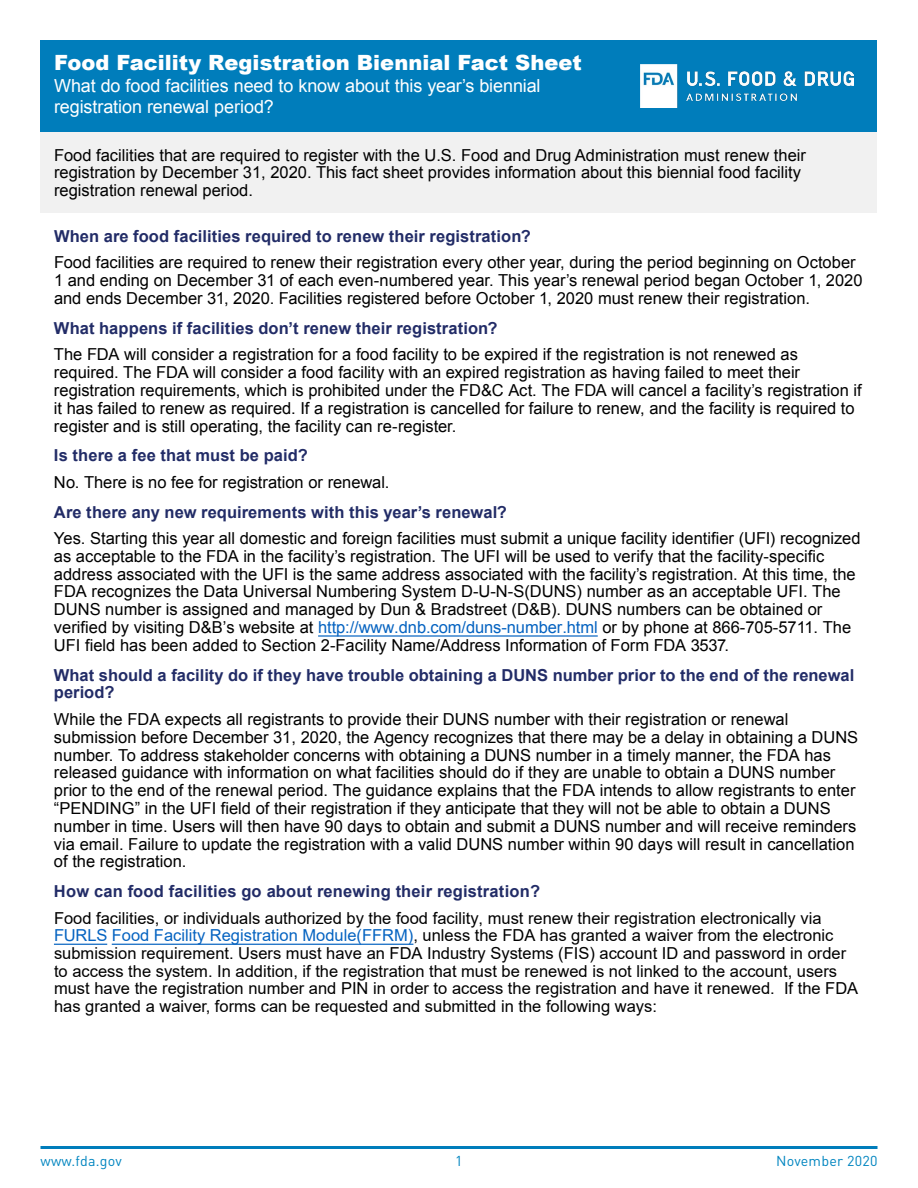
<style>
.page{position:relative;width:918px;height:1188px;background:#fff}
.page>*{position:absolute;margin:0;border:0;box-sizing:border-box;transform-origin:0 0}
.t1{font:900 21px "Arial";color:#fff}
.t2{font:18px/21.6px "Arial";letter-spacing:-.005em;color:#fff}
.t3{font:16.5px/17.9px "Arial";color:#000}
.t4{font:700 16.5px/17.9px "Arial";color:#222c67}
.t5{font:14.25px "DIN Pro";letter-spacing:.015em;color:#0085c0}
.s1{font-weight:700;color:#222c67}
.s2{color:#0563c1}
</style>
<div class="page">
<div style="left:40px;top:40px;width:838px;height:173px;background:#f1f1f1"></div>
<div style="left:40px;top:40px;width:838px;height:92px;background:#007dbb"></div>
<hr style="left:40px;top:1146px;width:838px;height:3px;background:#007dbb">
<img style="left:641px;top:64px;width:213px;height:44px">
<hr style="left:318px;top:635px;width:280px;height:2px;background:#0563c1">
<hr style="left:54px;top:944px;width:53px;height:1px;background:#0563c1">
<hr style="left:112px;top:944px;width:301px;height:1px;background:#0563c1">
<p class="t1" style="left:54px;top:48px;width:529px">Food Facility Registration Biennial Fact Sheet</p>
<p class="t2" style="left:54px;top:75px;width:488px">What do food facilities need to know about this year’s biennial registration renewal period?</p>
<p class="t3" style="left:54px;top:146px;width:754px">Food facilities that are required to register with the U.S. Food and Drug Administration must renew their registration by December 31, 2020. This fact sheet provides information about this biennial food facility registration renewal period.</p>
<p class="t3" style="left:54px;top:223px;width:803px;line-height:26.4px"><span class="s1">When are food facilities required to renew their registration?<br></span>Food facilities are required to renew their registration every other year, during the period beginning on October</p>
<p class="t3" style="left:54px;top:272px;width:810px">1 and ending on December 31 of each even-numbered year. This year’s renewal period began October 1, 2020 and ends December 31, 2020. Facilities registered before October 1, 2020 must renew their registration.</p>
<p class="t3" style="left:54px;top:315px;width:745px;line-height:26.4px"><span class="s1">What happens if facilities don’t renew their registration?<br></span>The FDA will consider a registration for a food facility to be expired if the registration is not renewed as</p>
<p class="t3" style="left:54px;top:364px;width:809px">required. The FDA will consider a food facility with an expired registration as having failed to meet their registration requirements, which is prohibited under the FD&amp;C Act. The FDA will cancel a facility’s registration if it has failed to renew as required. If a registration is cancelled for failure to renew, and the facility is required to register and is still operating, the facility can re-register.</p>
<p class="t3" style="left:54px;top:443px;width:337px;line-height:26.4px"><span class="s1">Is there a fee that must be paid?<br></span>No. There is no fee for registration or renewal.</p>
<p class="t3" style="left:54px;top:499px;width:808px;line-height:26.4px"><span class="s1">Are there any new requirements with this year’s renewal?<br></span>Yes. Starting this year all domestic and foreign facilities must submit a unique facility identifier (UFI) recognized</p>
<p class="t3" style="left:54px;top:547px;width:803px">as acceptable to the FDA in the facility’s registration. The UFI will be used to verify that the facility-specific address associated with the UFI is the same address associated with the facility’s registration. At this time, the FDA recognizes the Data Universal Numbering System D-U-N-S(DUNS) number as an acceptable UFI. The DUNS number is assigned and managed by Dun &amp; Bradstreet (D&amp;B). DUNS numbers can be obtained or verified by visiting D&amp;B’s website at <span class="s2">http://www.dnb.com/duns-number.html</span> or by phone at 866-705-5711. The UFI field has been added to Section 2-Facility Name/Address Information of Form FDA 3537.</p>
<p class="t4" style="left:54px;top:667px;width:802px">What should a facility do if they have trouble obtaining a DUNS number prior to the end of the renewal period?</p>
<p class="t3" style="left:54px;top:710px;width:806px">While the FDA expects all registrants to provide their DUNS number with their registration or renewal submission before December 31, 2020, the Agency recognizes that there may be a delay in obtaining a DUNS number. To address stakeholder concerns with obtaining a DUNS number in a timely manner, the FDA has released guidance with information on what facilities should do if they are unable to obtain a DUNS number prior to the end of the renewal period. The guidance explains that the FDA intends to allow registrants to enter “PENDING” in the UFI field of their registration if they anticipate that they will not be able to obtain a DUNS number in time. Users will then have 90 days to obtain and submit a DUNS number and will receive reminders via email. Failure to update the registration with a valid DUNS number within 90 days will result in cancellation of the registration.</p>
<p class="t3" style="left:54px;top:878px;width:769px;line-height:26.4px"><span class="s1">How can food facilities go about renewing their registration?<br></span>Food facilities, or individuals authorized by the food facility, must renew their registration electronically via</p>
<p class="t3" style="left:54px;top:927px;width:806px"><span class="s2">FURLS Food Facility Registration Module(FFRM)</span>, unless the FDA has granted a waiver from the electronic submission requirement. Users must have an FDA Industry Systems (FIS) account ID and password in order to access the system. In addition, if the registration that must be renewed is not linked to the account, users must have the registration number and PIN in order to access the registration and have it renewed. If the FDA has granted a waiver, forms can be requested and submitted in the following ways:</p>
<p class="t5" style="left:40px;top:1150px;width:83px">www.fda.gov</p>
<p class="t5" style="left:455px;top:1150px;width:9px">1</p>
<p class="t5" style="left:776px;top:1150px;width:103px">November 2020</p>
</div>
